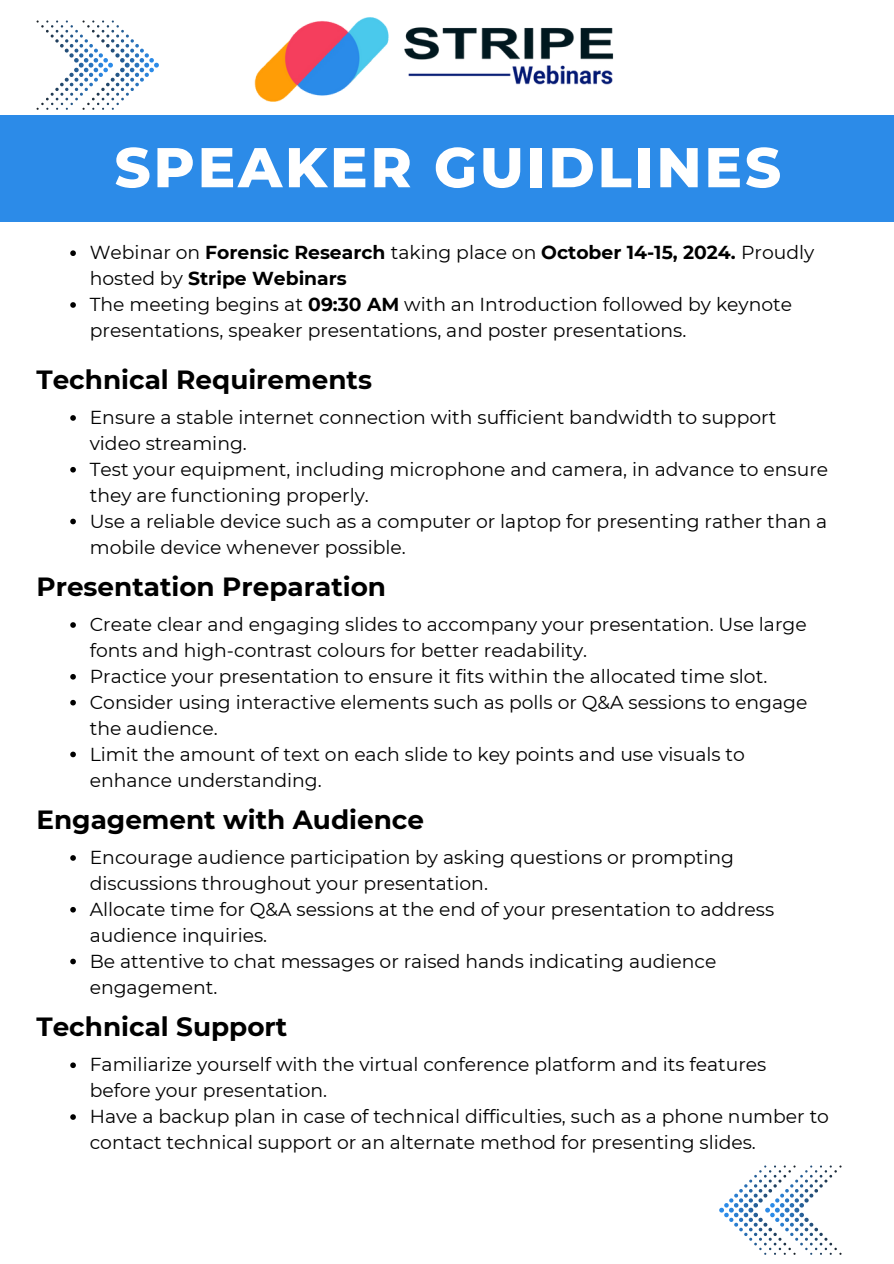
<style>
.page{position:relative;width:894px;height:1264px;background:#fff}
.page>*{position:absolute;margin:0;border:0;box-sizing:border-box;transform-origin:0 0}
.t1{font:800 55.95px "Montserrat";letter-spacing:.05em;color:#fff}
.t2{font:700 26.25px "Montserrat";color:#000}
.t3{font:18.75px/25.8px "Montserrat";color:#000}
.t4{font:700 18.75px/25.8px "Montserrat";color:#000}
.s1{font-weight:400}
.s2{font-weight:700}
</style>
<div class="page">
<div style="left:0;top:115px;width:893px;height:107px;background:#2c8be8"></div>
<svg style="left:37px;top:20px;width:122px;height:90px"></svg>
<svg style="left:70px;top:622px;width:6px;height:6px"></svg>
<svg style="left:70px;top:674px;width:6px;height:5px"></svg>
<svg style="left:70px;top:700px;width:6px;height:5px"></svg>
<svg style="left:70px;top:751px;width:6px;height:6px"></svg>
<svg style="left:719px;top:1165px;width:122px;height:89px"></svg>
<img style="left:254px;top:17px;width:360px;height:85px">
<svg style="left:70px;top:250px;width:6px;height:6px"></svg>
<svg style="left:70px;top:302px;width:6px;height:6px"></svg>
<svg style="left:70px;top:415px;width:6px;height:6px"></svg>
<svg style="left:70px;top:467px;width:6px;height:5px"></svg>
<svg style="left:70px;top:518px;width:6px;height:6px"></svg>
<svg style="left:70px;top:855px;width:6px;height:5px"></svg>
<svg style="left:70px;top:907px;width:6px;height:5px"></svg>
<svg style="left:70px;top:958px;width:6px;height:6px"></svg>
<svg style="left:70px;top:1062px;width:6px;height:6px"></svg>
<svg style="left:70px;top:1114px;width:6px;height:5px"></svg>
<p class="t1" style="left:114px;top:133px;width:668px">SPEAKER GUIDLINES</p>
<h2 class="t4" style="left:90px;top:240px;width:725px"><span class="s1">Webinar on</span> Forensic Research <span class="s1">taking place on</span> October 14-15, 2024. <span class="s1">Proudly hosted by</span> Stripe Webinars</h2>
<p class="t3" style="left:90px;top:291px;width:703px">The meeting begins at <span class="s2">09:30 AM</span> with an Introduction followed by keynote presentations, speaker presentations, and poster presentations.</p>
<p class="t2" style="left:36px;top:364px;width:337px">Technical Requirements</p>
<p class="t3" style="left:90px;top:404px;width:687px">Ensure a stable internet connection with sufficient bandwidth to support video streaming.</p>
<p class="t3" style="left:90px;top:456px;width:739px">Test your equipment, including microphone and camera, in advance to ensure they are functioning properly.</p>
<h2 class="t3" style="left:90px;top:508px;width:738px">Use a reliable device such as a computer or laptop for presenting rather than a mobile device whenever possible.</h2>
<p class="t2" style="left:36px;top:571px;width:351px">Presentation Preparation</p>
<p class="t3" style="left:90px;top:611px;width:718px">Create clear and engaging slides to accompany your presentation. Use large fonts and high-contrast colours for better readability.</p>
<p class="t3" style="left:90px;top:663px;width:678px">Practice your presentation to ensure it fits within the allocated time slot.</p>
<p class="t3" style="left:90px;top:689px;width:719px">Consider using interactive elements such as polls or Q&amp;A sessions to engage the audience.</p>
<h1 class="t3" style="left:90px;top:741px;width:656px">Limit the amount of text on each slide to key points and use visuals to enhance understanding.</h1>
<p class="t2" style="left:36px;top:803px;width:389px">Engagement with Audience</p>
<p class="t3" style="left:90px;top:844px;width:645px">Encourage audience participation by asking questions or prompting discussions throughout your presentation.</p>
<h2 class="t3" style="left:90px;top:896px;width:685px">Allocate time for Q&amp;A sessions at the end of your presentation to address audience inquiries.</h2>
<p class="t3" style="left:90px;top:948px;width:628px">Be attentive to chat messages or raised hands indicating audience engagement.</p>
<p class="t2" style="left:36px;top:1010px;width:252px">Technical Support</p>
<p class="t3" style="left:90px;top:1051px;width:678px">Familiarize yourself with the virtual conference platform and its features before your presentation.</p>
<h2 class="t3" style="left:90px;top:1103px;width:740px">Have a backup plan in case of technical difficulties, such as a phone number to contact technical support or an alternate method for presenting slides.</h2>
</div>
